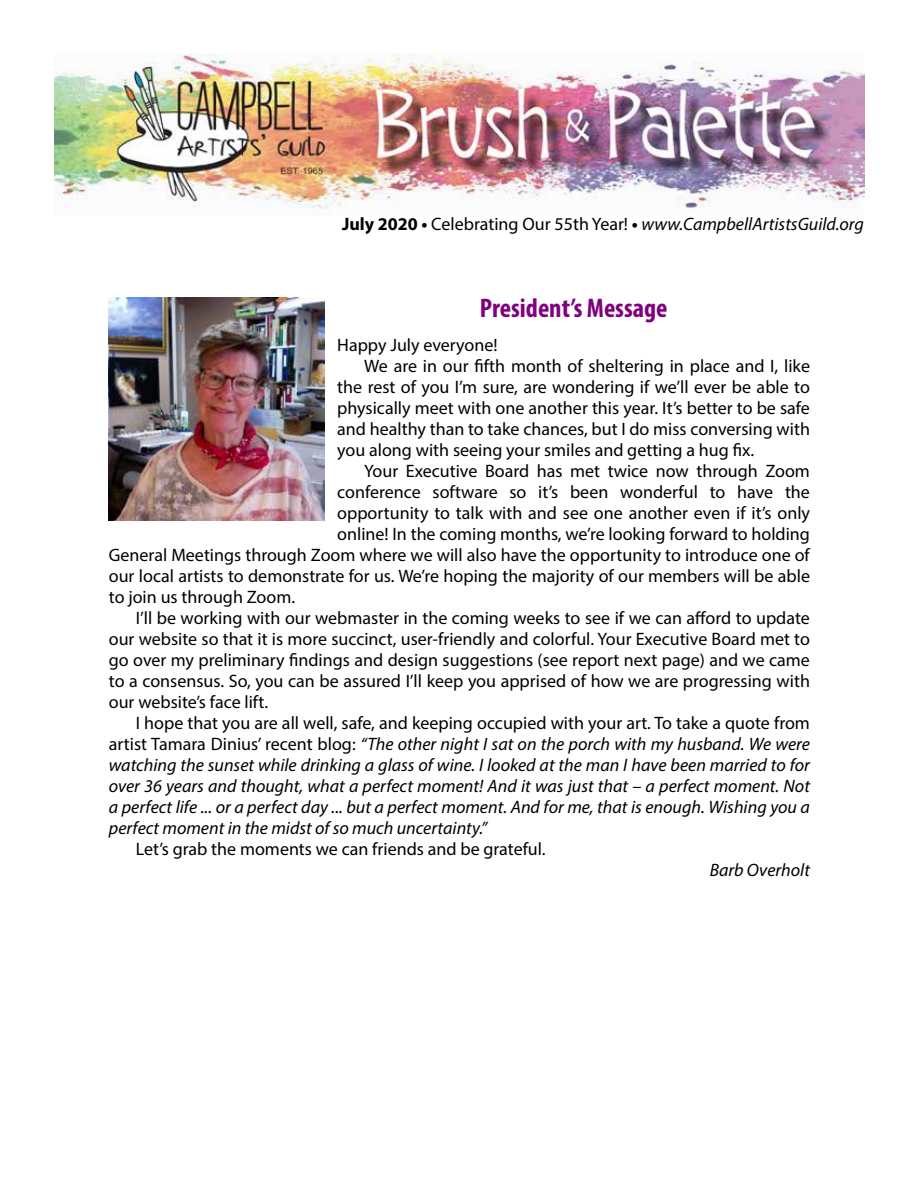
<style>
.page{position:relative;width:918px;height:1188px;background:#fff}
.page>*{position:absolute;margin:0;border:0;box-sizing:border-box;transform-origin:0 0}
.t1{font:700 condensed 27px "Myriad Pro";color:#800080}
.t2{font:18px "Myriad Pro";color:#000}
.t3{font:italic 18px "Myriad Pro";color:#000}
.s1{font-weight:700;font-style:normal}
.s2{font-style:normal}
</style>
<div class="page">
<img style="left:55px;top:54px;width:810px;height:155px">
<img style="left:109px;top:297px;width:216px;height:223px">
<p class="t3" style="left:342px;top:213px;width:523px"><span class="s1">July 2020 •</span> <span class="s2">Celebrating Our 55th Year!</span> <span class="s1">•</span> www.CampbellArtistsGuild.org</p>
<h1 class="t1" style="left:480px;top:291px;width:189px">President’s Message</h1>
<p class="t2" style="left:337px;top:334px;width:162px">Happy July everyone!</p>
<p class="t2" style="left:364px;top:355px;width:447px">We are in our fifth month of sheltering in place and I, like</p>
<p class="t2" style="left:337px;top:376px;width:474px">the rest of you I’m sure, are wondering if we’ll ever be able to</p>
<p class="t2" style="left:337px;top:397px;width:474px">physically meet with one another this year. It’s better to be safe</p>
<p class="t2" style="left:337px;top:418px;width:474px">and healthy than to take chances, but I do miss conversing with</p>
<p class="t2" style="left:337px;top:439px;width:418px">you along with seeing your smiles and getting a hug fix.</p>
<p class="t2" style="left:364px;top:460px;width:447px">Your Executive Board has met twice now through Zoom</p>
<p class="t2" style="left:337px;top:481px;width:474px">conference software so it’s been wonderful to have the</p>
<p class="t2" style="left:337px;top:502px;width:474px">opportunity to talk with and see one another even if it’s only</p>
<p class="t2" style="left:337px;top:523px;width:474px">online! In the coming months, we’re looking forward to holding</p>
<p class="t2" style="left:109px;top:544px;width:703px">General Meetings through Zoom where we will also have the opportunity to introduce one of</p>
<p class="t2" style="left:109px;top:565px;width:703px">our local artists to demonstrate for us. We’re hoping the majority of our members will be able</p>
<p class="t2" style="left:109px;top:586px;width:188px">to join us through Zoom.</p>
<p class="t2" style="left:136px;top:607px;width:676px">I’ll be working with our webmaster in the coming weeks to see if we can afford to update</p>
<p class="t2" style="left:109px;top:628px;width:703px">our website so that it is more succinct, user-friendly and colorful. Your Executive Board met to</p>
<p class="t2" style="left:109px;top:649px;width:703px">go over my preliminary findings and design suggestions (see report next page) and we came</p>
<p class="t2" style="left:109px;top:670px;width:703px">to a consensus. So, you can be assured I’ll keep you apprised of how we are progressing with</p>
<p class="t2" style="left:109px;top:691px;width:161px">our website’s face lift.</p>
<p class="t2" style="left:136px;top:712px;width:676px">I hope that you are all well, safe, and keeping occupied with your art. To take a quote from</p>
<p class="t3" style="left:109px;top:733px;width:703px"><span class="s2">artist Tamara Dinius’ recent blog:</span> “The other night I sat on the porch with my husband. We were</p>
<p class="t3" style="left:109px;top:754px;width:703px">watching the sunset while drinking a glass of wine. I looked at the man I have been married to for</p>
<p class="t3" style="left:109px;top:775px;width:703px">over 36 years and thought, what a perfect moment! And it was just that – a perfect moment. Not</p>
<p class="t3" style="left:109px;top:796px;width:703px">a perfect life ... or a perfect day ... but a perfect moment. And for me, that is enough. Wishing you a</p>
<p class="t3" style="left:109px;top:817px;width:380px">perfect moment in the midst of so much uncertainty.”</p>
<p class="t2" style="left:136px;top:838px;width:411px">Let’s grab the moments we can friends and be grateful.</p>
<p class="t3" style="left:710px;top:859px;width:102px">Barb Overholt</p>
</div>
